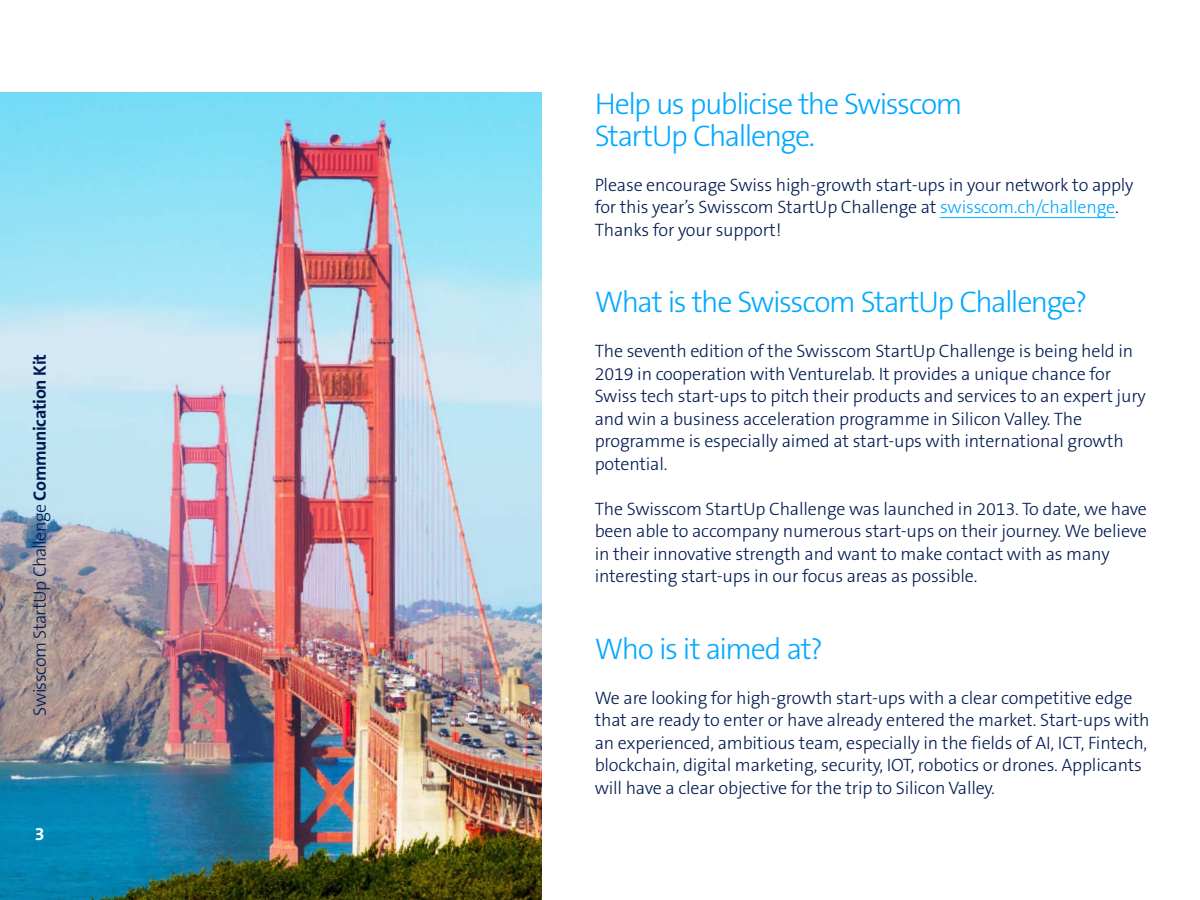
<style>
.page{position:relative;width:1200px;height:900px;background:#fff}
.page>*{position:absolute;margin:0;border:0;box-sizing:border-box;transform-origin:0 0}
.t1{font:300 30px/31.5px "The Sans B W3";letter-spacing:-.05em;color:#00a9ff}
.t2{font:300 18px/22.5px "The Sans B W3";letter-spacing:-.01em;color:#001a50}
.t3{font:300 18px "The Sans B W3";letter-spacing:-.035em;color:#001a50}
.t4{font:700 18px "The Sans B W7";color:#fff}
.s1{font-family:"The Sans B W7";font-weight:700}
.s2{color:#00a9ff}
</style>
<div class="page">
<img style="left:0;top:92px;width:542px;height:808px">
<hr style="left:940px;top:217px;width:175px;height:1px;background:#00a9ff">
<p class="t3" style="left:28px;top:716px;width:363px;rotate:-90deg">Swisscom StartUp Challenge <span class="s1">Communication Kit</span></p>
<p class="t4" style="left:35px;top:823px;width:11px">3</p>
<h1 class="t1" style="left:595px;top:89px;width:369px">Help us publicise the Swisscom<br>StartUp Challenge.</h1>
<p class="t2" style="left:595px;top:174px;width:540px">Please encourage Swiss high-growth start-ups in your network to apply for this year’s Swisscom StartUp Challenge at <span class="s2">swisscom.ch/challenge</span>.<br>Thanks for your support!</p>
<h1 class="t1" style="left:595px;top:287px;width:494px">What is the Swisscom StartUp Challenge?</h1>
<p class="t2" style="left:595px;top:340px;width:553px">The seventh edition of the Swisscom StartUp Challenge is being held in 2019 in cooperation with Venturelab. It provides a unique chance for Swiss tech start-ups to pitch their products and services to an expert jury and win a business acceleration programme in Silicon Valley. The programme is especially aimed at start-ups with international growth potential.</p>
<p class="t2" style="left:595px;top:498px;width:554px">The Swisscom StartUp Challenge was launched in 2013. To date, we have been able to accompany numerous start-ups on their journey. We believe in their innovative strength and want to make contact with as many interesting start-ups in our focus areas as possible.</p>
<h1 class="t1" style="left:595px;top:633px;width:230px">Who is it aimed at?</h1>
<p class="t2" style="left:595px;top:687px;width:557px">We are looking for high-growth start-ups with a clear competitive edge that are ready to enter or have already entered the market. Start-ups with an experienced, ambitious team, especially in the fields of AI, ICT, Fintech, blockchain, digital marketing, security, IOT, robotics or drones. Applicants will have a clear objective for the trip to Silicon Valley.</p>
</div>
